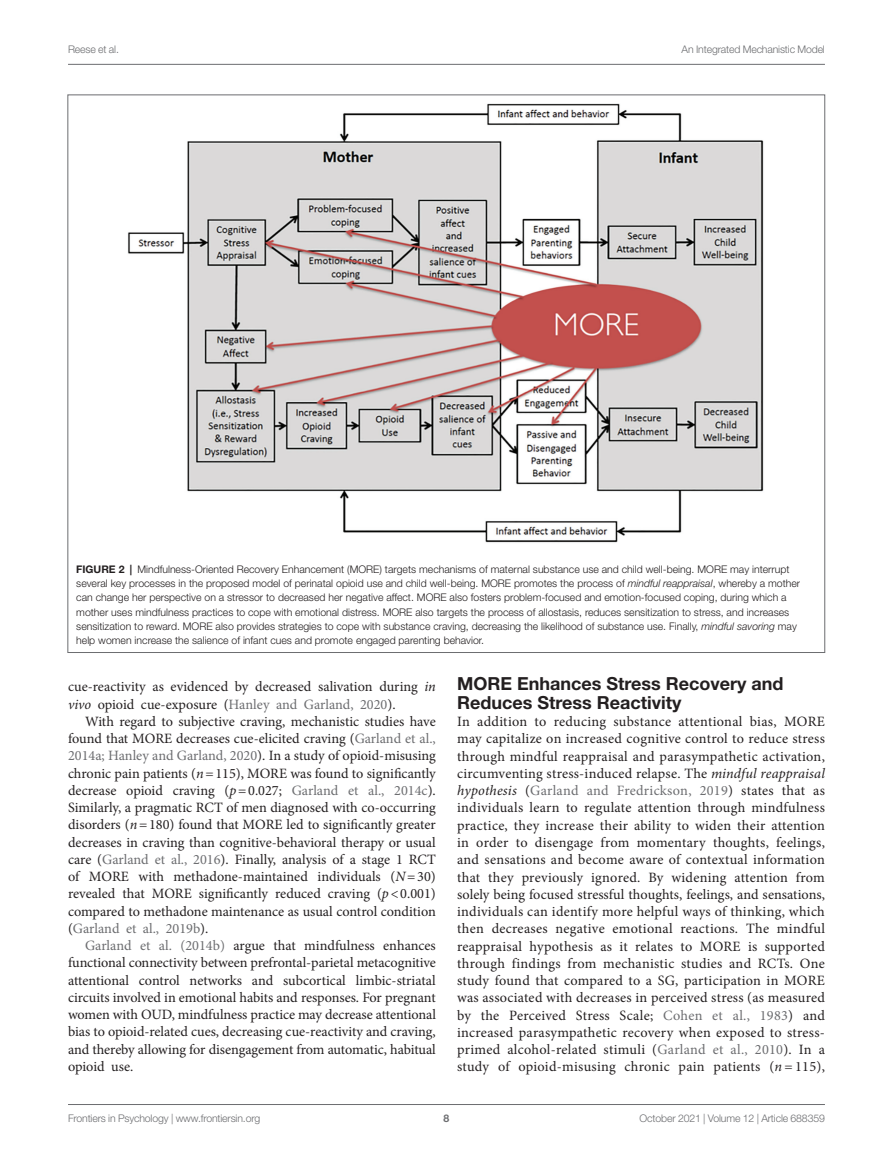
<style>
.page{position:relative;width:893px;height:1170px;background:#fff}
.page>*{position:absolute;margin:0;border:0;box-sizing:border-box;transform-origin:0 0}
.HEAD_2{font:700 18px/18.8px "Helvetica Neue LT Std";color:#231f20}
.TEXT_FLUSH{font:14.25px/17.2px "Minion Pro";letter-spacing:.005em;color:#231f20}
.TEXT{font:14.25px/17.2px "Minion Pro";letter-spacing:-.005em;color:#231f20;text-align:justify}
.FIG_LEG{font:300 10.5px/14.2px "Helvetica Neue LT Std";color:#231f20}
.t1{font:300 10.5px "Helvetica Neue LT Std";letter-spacing:-.015em;color:#6c6d70}
.t2{font:700 10.5px "Helvetica Neue LT Std";color:#6c6d70}
.s1{font-weight:700}
.s2{font-style:italic}
.s3{color:#6c6d70}
</style>
<div class="page">
<hr style="left:68px;top:64px;width:757px;height:1px;background:#6c6d70">
<hr style="left:68px;top:1104px;width:757px;height:1px;background:#6c6d70">
<img style="left:128px;top:103px;width:636px;height:440px">
<p class="t1" style="left:68px;top:42px;width:52px">Reese et al.</p>
<p class="t1" style="left:682px;top:42px;width:145px">An Integrated Mechanistic Model</p>
<p class="FIG_LEG" style="left:76px;top:561px;width:725px"><span class="s1">FIGURE 2 |</span> Mindfulness-Oriented Recovery Enhancement (MORE) targets mechanisms of maternal substance use and child well-being. MORE may interrupt several key processes in the proposed model of perinatal opioid use and child well-being. MORE promotes the process of <span class="s2">mindful reappraisal</span>, whereby a mother can change her perspective on a stressor to decreased her negative affect. MORE also fosters problem-focused and emotion-focused coping, during which a mother uses mindfulness practices to cope with emotional distress. MORE also targets the process of allostasis, reduces sensitization to stress, and increases sensitization to reward. MORE also provides strategies to cope with substance craving, decreasing the likelihood of substance use. Finally, <span class="s2">mindful savoring</span> may help women increase the salience of infant cues and promote engaged parenting behavior.</p>
<p class="TEXT_FLUSH" style="left:68px;top:678px;width:369px">cue-reactivity as evidenced by decreased salivation during <span class="s2">in vivo</span> opioid cue-exposure (<span class="s3">Hanley and Garland, 2020</span>).</p>
<p class="TEXT" style="left:68px;top:712px;width:369px;text-indent:17px">With regard to subjective craving, mechanistic studies have found that MORE decreases cue-elicited craving (<span class="s3">Garland et al., 2014a; Hanley and Garland, 2020</span>). In a study of opioid-misusing chronic pain patients (<span class="s2">n</span>=115), MORE was found to significantly decrease opioid craving (<span class="s2">p</span>=0.027; <span class="s3">Garland et al., 2014c</span>).<br>Similarly, a pragmatic RCT of men diagnosed with co-occurring disorders (<span class="s2">n</span>=180) found that MORE led to significantly greater decreases in craving than cognitive-behavioral therapy or usual care (<span class="s3">Garland et al., 2016</span>). Finally, analysis of a stage 1 RCT of MORE with methadone-maintained individuals (<span class="s2">N</span>=30) revealed that MORE significantly reduced craving (<span class="s2">p</span>&lt;0.001) compared to methadone maintenance as usual control condition (<span class="s3">Garland et al., 2019b</span>).</p>
<p class="TEXT" style="left:68px;top:936px;width:369px;text-indent:17px"><span class="s3">Garland et al. (2014b)</span> argue that mindfulness enhances functional connectivity between prefrontal-parietal metacognitive attentional control networks and subcortical limbic-striatal circuits involved in emotional habits and responses. For pregnant women with OUD, mindfulness practice may decrease attentional bias to opioid-related cues, decreasing cue-reactivity and craving, and thereby allowing for disengagement from automatic, habitual opioid use.</p>
<p class="HEAD_2" style="left:457px;top:674px;width:328px">MORE Enhances Stress Recovery and<br>Reduces Stress Reactivity</p>
<p class="TEXT_FLUSH" style="left:457px;top:713px;width:369px;text-align:justify">In addition to reducing substance attentional bias, MORE may capitalize on increased cognitive control to reduce stress through mindful reappraisal and parasympathetic activation, circumventing stress-induced relapse. The <span class="s2">mindful reappraisal hypothesis</span> (<span class="s3">Garland and Fredrickson, 2019</span>) states that as individuals learn to regulate attention through mindfulness practice, they increase their ability to widen their attention in order to disengage from momentary thoughts, feelings, and sensations and become aware of contextual information that they previously ignored. By widening attention from solely being focused stressful thoughts, feelings, and sensations, individuals can identify more helpful ways of thinking, which then decreases negative emotional reactions. The mindful reappraisal hypothesis as it relates to MORE is supported through findings from mechanistic studies and RCTs. One study found that compared to a SG, participation in MORE was associated with decreases in perceived stress (as measured by the Perceived Stress Scale; <span class="s3">Cohen et al., 1983</span>) and increased parasympathetic recovery when exposed to stress&shy;primed alcohol-related stimuli (<span class="s3">Garland et al., 2010</span>). In a study of opioid-misusing chronic pain patients (<span class="s2">n</span> = 115),</p>
<p class="t1" style="left:68px;top:1111px;width:194px">Frontiers in Psychology | www.frontiersin.org</p>
<p class="t2" style="left:444px;top:1111px;width:7px">8</p>
<p class="t1" style="left:640px;top:1111px;width:187px">October 2021 | Volume 12 | Article 688359</p>
</div>
